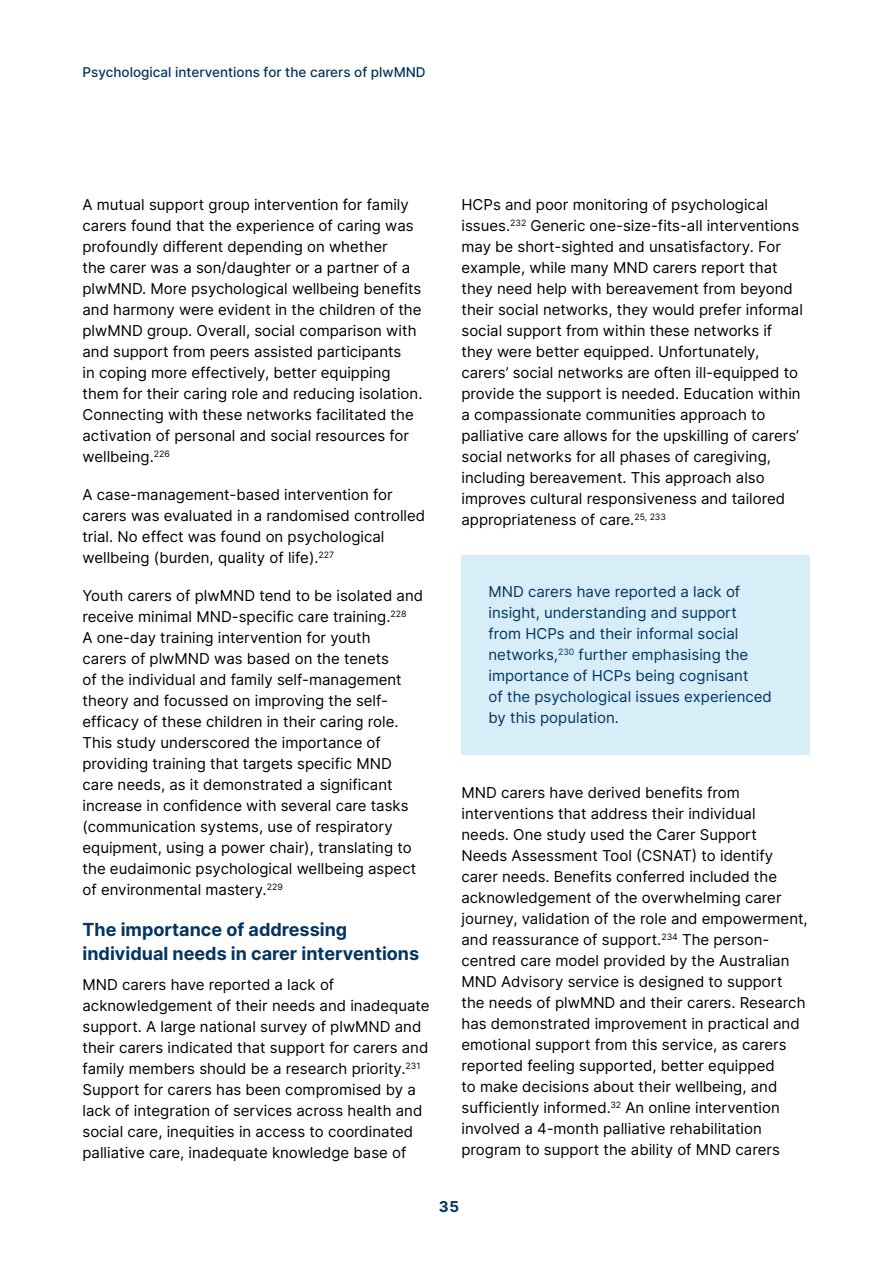
<style>
.page{position:relative;width:893px;height:1263px;background:#fff}
.page>*{position:absolute;margin:0;border:0;box-sizing:border-box;transform-origin:0 0}
.t1{font:700 18px/24px "Inter";color:#04355f}
.t2{font:15px/21px "Inter";color:#000}
.t3{font:15px/21px "Inter";color:#04355f}
.t4{font:700 15px "Inter";color:#04355f}
.t5{font:500 13.5px "Inter";color:#04355f}
</style>
<div class="page">
<div style="left:461px;top:555px;width:349px;height:200px;background:#d7edf8"></div>
<p class="t5" style="left:82px;top:62px;width:345px">Psychological interventions for the carers of plwMND</p>
<p class="t2" style="left:82px;top:193px;width:341px">A mutual support group intervention for family carers found that the experience of caring was profoundly different depending on whether<br>the carer was a son/daughter or a partner of a plwMND. More psychological wellbeing benefits and harmony were evident in the children of the plwMND group. Overall, social comparison with and support from peers assisted participants<br>in coping more effectively, better equipping them for their caring role and reducing isolation.<br>Connecting with these networks facilitated the activation of personal and social resources for wellbeing.<sup>226</sup></p>
<p class="t2" style="left:82px;top:483px;width:344px">A case-management-based intervention for carers was evaluated in a randomised controlled trial. No effect was found on psychological wellbeing (burden, quality of life).<sup>227</sup></p>
<p class="t2" style="left:82px;top:584px;width:342px">Youth carers of plwMND tend to be isolated and receive minimal MND-specific care training.<sup>228<br></sup>A one-day training intervention for youth<br>carers of plwMND was based on the tenets<br>of the individual and family self-management theory and focussed on improving the self&shy;efficacy of these children in their caring role.<br>This study underscored the importance of providing training that targets specific MND care needs, as it demonstrated a significant increase in confidence with several care tasks (communication systems, use of respiratory equipment, using a power chair), translating to the eudaimonic psychological wellbeing aspect of environmental mastery.<sup>229</sup></p>
<p class="t1" style="left:82px;top:916px;width:338px">The importance of addressing individual needs in carer interventions</p>
<p class="t2" style="left:82px;top:973px;width:349px">MND carers have reported a lack of acknowledgement of their needs and inadequate support. A large national survey of plwMND and their carers indicated that support for carers and family members should be a research priority.<sup>231<br></sup>Support for carers has been compromised by a lack of integration of services across health and social care, inequities in access to coordinated palliative care, inadequate knowledge base of</p>
<p class="t2" style="left:461px;top:193px;width:343px">HCPs and poor monitoring of psychological issues.<sup>232</sup> Generic one-size-fits-all interventions may be short-sighted and unsatisfactory. For example, while many MND carers report that they need help with bereavement from beyond their social networks, they would prefer informal social support from within these networks if they were better equipped. Unfortunately, carers’ social networks are often ill-equipped to provide the support is needed. Education within a compassionate communities approach to palliative care allows for the upskilling of carers’ social networks for all phases of caregiving, including bereavement. This approach also improves cultural responsiveness and tailored appropriateness of care.<sup>25,</sup> <sup>233</sup></p>
<p class="t3" style="left:488px;top:580px;width:285px">MND carers have reported a lack of insight, understanding and support from HCPs and their informal social networks,<sup>230</sup> further emphasising the importance of HCPs being cognisant<br>of the psychological issues experienced by this population.</p>
<p class="t2" style="left:461px;top:782px;width:348px">MND carers have derived benefits from interventions that address their individual<br>needs. One study used the Carer Support<br>Needs Assessment Tool (CSNAT) to identify carer needs. Benefits conferred included the acknowledgement of the overwhelming carer journey, validation of the role and empowerment, and reassurance of support.<sup>234</sup> The person&shy;centred care model provided by the Australian MND Advisory service is designed to support the needs of plwMND and their carers. Research has demonstrated improvement in practical and emotional support from this service, as carers reported feeling supported, better equipped<br>to make decisions about their wellbeing, and sufficiently informed.<sup>32</sup> An online intervention involved a 4-month palliative rehabilitation program to support the ability of MND carers</p>
<p class="t4" style="left:439px;top:1195px;width:22px">35</p>
</div>
